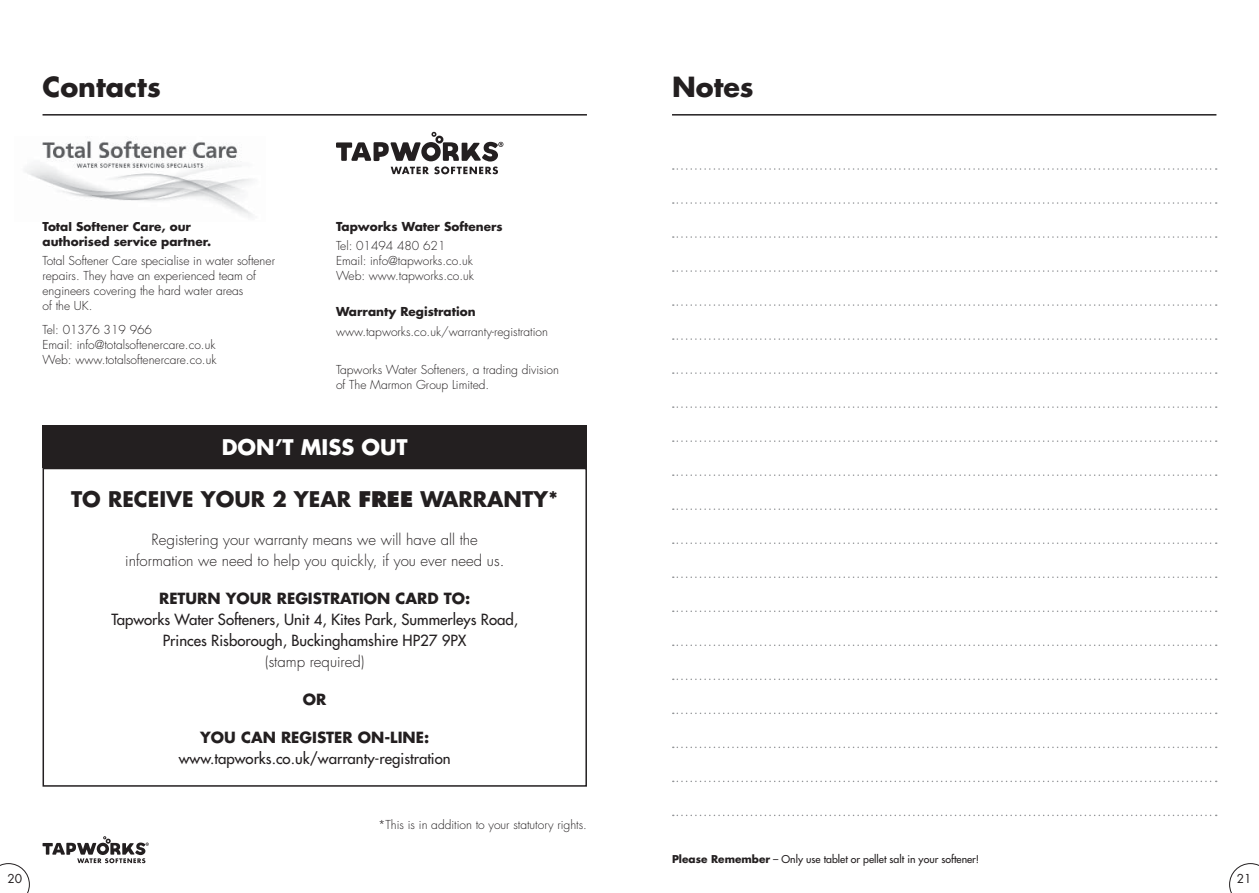
<style>
.page{position:relative;width:1259px;height:893px;background:#fff}
.page>*{position:absolute;margin:0;border:0;box-sizing:border-box;transform-origin:0 0}
.t1{font:700 27px "Futura";color:#231f20}
.t2{font:700 21px "Futura";color:#231f20}
.t3{font:700 21px "Futura";color:#fff}
.t4{font:15px/21px "Futura";color:#231f20;text-align:center}
.t5{font:300 15px/21px "Futura";color:#231f20;text-align:center}
.t6{font:700 15px "Futura";color:#231f20}
.t7{font:300 12px/15px "Futura";color:#231f20}
.t8{font:700 12px/15px "Futura";color:#231f20}
.t9{font:12px "Futura";color:#231f20}
.t10{font:10.5px "Futura";color:#231f20}
.s1{font-weight:800}
.s2{font-weight:700}
</style>
<div class="page">
<svg style="left:43px;top:836px;width:106px;height:27px"></svg>
<svg style="left:1229px;top:863px;width:30px;height:30px"></svg>
<svg style="left:0;top:863px;width:30px;height:30px"></svg>
<hr style="left:43px;top:114px;width:544px;height:2px;background:#231f20">
<hr style="left:672px;top:114px;width:544px;height:2px;background:#231f20">
<div style="left:43px;top:468px;width:544px;height:319px;border:2px solid #231f20"></div>
<div style="left:43px;top:425px;width:544px;height:43px;background:#231f20"></div>
<img style="left:25px;top:139px;width:227px;height:78px">
<svg style="left:336px;top:132px;width:167px;height:42px"></svg>
<svg style="left:673px;top:168px;width:543px;height:2px"></svg>
<svg style="left:673px;top:202px;width:543px;height:2px"></svg>
<svg style="left:673px;top:236px;width:543px;height:2px"></svg>
<svg style="left:673px;top:270px;width:543px;height:2px"></svg>
<svg style="left:673px;top:304px;width:543px;height:2px"></svg>
<svg style="left:673px;top:338px;width:543px;height:2px"></svg>
<svg style="left:673px;top:372px;width:543px;height:2px"></svg>
<svg style="left:673px;top:406px;width:543px;height:2px"></svg>
<svg style="left:673px;top:440px;width:543px;height:2px"></svg>
<svg style="left:673px;top:474px;width:543px;height:2px"></svg>
<svg style="left:673px;top:508px;width:543px;height:2px"></svg>
<svg style="left:673px;top:542px;width:543px;height:2px"></svg>
<svg style="left:673px;top:576px;width:543px;height:2px"></svg>
<svg style="left:673px;top:610px;width:543px;height:2px"></svg>
<svg style="left:673px;top:644px;width:543px;height:2px"></svg>
<svg style="left:673px;top:679px;width:543px;height:1px"></svg>
<svg style="left:673px;top:713px;width:543px;height:1px"></svg>
<svg style="left:673px;top:747px;width:543px;height:1px"></svg>
<svg style="left:673px;top:781px;width:543px;height:1px"></svg>
<svg style="left:673px;top:815px;width:543px;height:1px"></svg>
<h1 class="t1" style="left:43px;top:75px;width:120px">Contacts</h1>
<p class="t9" style="left:7px;top:873px;width:16px">20</p>
<p class="t8" style="left:43px;top:220px;width:170px">Total Softener Care, our authorised service partner.</p>
<p class="t7" style="left:43px;top:254px;width:234px">Total Softener Care specialise in water softener repairs. They have an experienced team of engineers covering the hard water areas<br>of the UK.</p>
<p class="t7" style="left:43px;top:323px;width:175px">Tel: 01376 319 966<br>Email: info@totalsoftenercare.co.uk<br>Web: www.totalsoftenercare.co.uk</p>
<p class="t8" style="left:336px;top:220px;width:168px">Tapworks Water Softeners</p>
<p class="t7" style="left:336px;top:239px;width:139px">Tel: 01494 480 621<br>Email: info@tapworks.co.uk<br>Web: www.tapworks.co.uk</p>
<p class="t8" style="left:336px;top:305px;width:141px">Warranty Registration</p>
<p class="t7" style="left:336px;top:325px;width:213px">www.tapworks.co.uk/warranty-registration</p>
<p class="t7" style="left:336px;top:363px;width:224px">Tapworks Water Softeners, a trading division of The Marmon Group Limited.</p>
<h2 class="t3" style="left:222px;top:437px;width:187px">DON’T MISS OUT</h2>
<h2 class="t2" style="left:71px;top:490px;width:489px">TO RECEIVE YOUR 2 YEAR <span class="s1">FREE</span> WARRANTY*</h2>
<p class="t5" style="left:125px;top:530px;width:381px">Registering your warranty means we will have all the information we need to help you quickly, if you ever need us.</p>
<p class="t6" style="left:159px;top:592px;width:313px">RETURN YOUR REGISTRATION CARD TO:</p>
<p class="t4" style="left:111px;top:610px;width:408px">Tapworks Water Softeners, Unit 4, Kites Park, Summerleys Road,<br>Princes Risborough, Buckinghamshire HP27 9PX</p>
<p class="t5" style="left:265px;top:652px;width:101px">(stamp required)</p>
<p class="t6" style="left:303px;top:693px;width:25px">OR</p>
<p class="t6" style="left:200px;top:731px;width:230px">YOU CAN REGISTER ON-LINE:</p>
<p class="t4" style="left:179px;top:749px;width:273px">www.tapworks.co.uk/warranty-registration</p>
<p class="t7" style="left:378px;top:818px;width:210px">*This is in addition to your statutory rights.</p>
<h1 class="t1" style="left:672px;top:75px;width:83px">Notes</h1>
<p class="t10" style="left:672px;top:854px;width:309px"><span class="s2">Please Remember</span> – Only use tablet or pellet salt in your softener!</p>
<p class="t9" style="left:1236px;top:873px;width:16px">21</p>
</div>
